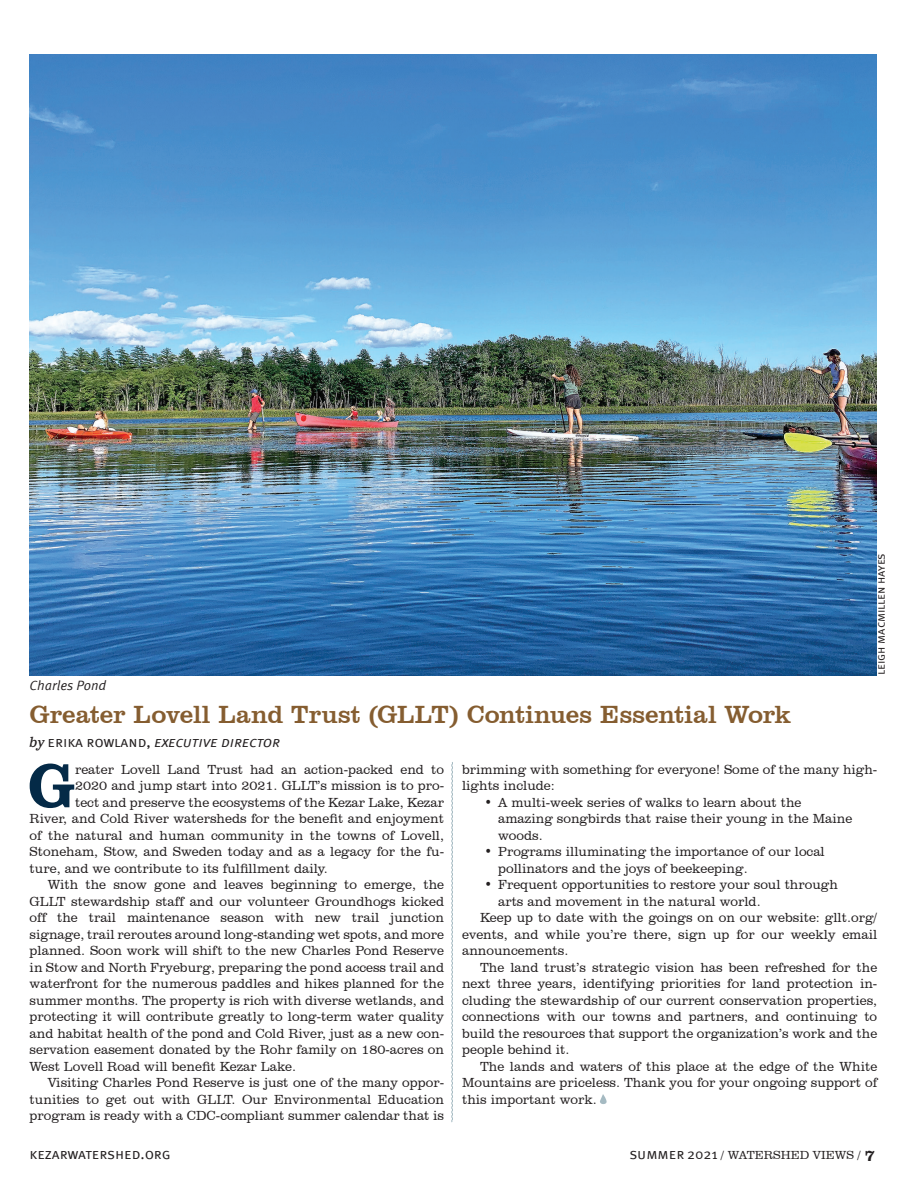
<style>
.page{position:relative;width:916px;height:1190px;background:#fff}
.page>*{position:absolute;margin:0;border:0;box-sizing:border-box;transform-origin:0 0}
.t1{font:800 62.7px "Clarendon BT";color:#042a47}
.t2{font:25.5px "Clarendon BT";letter-spacing:-.01em;color:#855d30}
.t3{font:15px "Meta Sc Offc Norm Ita";letter-spacing:-.005em;color:#231f20}
.t4{font:15px "Meta Sc Offc Norm";letter-spacing:-.005em;color:#231f20}
.t5{font:300 13.5px/16.5px "Clarendon BT";color:#231f20}
.t6{font:13.5px "Meta Offc Norm Ita";color:#231f20}
.t7{font:300 12px "Clarendon BT";color:#231f20}
.t8{font:12px "Meta Sc Offc Norm";letter-spacing:-.005em;color:#231f20}
.s1{font-family:"Clarendon Text Pro";font-style:italic;font-size:13.5px}
.s2{font-family:"Meta Sc Offc Norm"}
.s3{font-family:"Meta Sc Offc Norm";font-weight:400;font-size:15px}
.s4{font-family:"Meta Sc Offc Norm";font-weight:400;font-size:14.7px}
.s5{font-weight:800;font-size:16.5px}
</style>
<div class="page">
<svg style="left:600px;top:1094px;width:7px;height:10px"></svg>
<svg style="left:451px;top:762px;width:2px;height:361px"></svg>
<img style="left:30px;top:54px;width:846px;height:621px">
<p class="t6" style="left:30px;top:677px;width:78px">Charles Pond</p>
<p class="t8" style="left:873px;top:675px;width:124px;rotate:-90deg">leigh macmillen hayes</p>
<h2 class="t2" style="left:30px;top:698px;width:762px">Greater Lovell Land Trust (GLLT) Continues Essential Work</h2>
<p class="t3" style="left:30px;top:733px;width:251px"><span class="s1">by</span> <span class="s2">erika rowland,</span> executive director</p>
<p class="t5" style="left:462px;top:761px;width:416px">brimming with something for everyone! Some of the many high&shy;lights include:</p>
<p class="t5" style="left:498px;top:794px;width:355px;text-indent:-14px">• A multi-week series of walks to learn about the amazing songbirds that raise their young in the Maine woods.</p>
<p class="t5" style="left:498px;top:843px;width:328px;text-indent:-14px">• Programs illuminating the importance of our local pollinators and the joys of beekeeping.</p>
<p class="t5" style="left:484px;top:876px;width:354px">• Frequent opportunities to restore your soul through</p>
<p class="t5" style="left:498px;top:893px;width:264px">arts and movement in the natural world.</p>
<p class="t5" style="left:480px;top:909px;width:398px">Keep up to date with the goings on on our website: gllt.org/</p>
<p class="t5" style="left:462px;top:926px;width:416px">events, and while you’re there, sign up for our weekly email</p>
<p class="t5" style="left:462px;top:942px;width:108px">announcements.</p>
<p class="t5" style="left:480px;top:959px;width:398px">The land trust’s strategic vision has been refreshed for the</p>
<p class="t5" style="left:462px;top:975px;width:416px">next three years, identifying priorities for land protection in-</p>
<p class="t5" style="left:462px;top:992px;width:416px">cluding the stewardship of our current conservation properties,</p>
<p class="t5" style="left:462px;top:1008px;width:416px">connections with our towns and partners, and continuing to</p>
<p class="t5" style="left:462px;top:1025px;width:416px">build the resources that support the organization’s work and the</p>
<p class="t5" style="left:462px;top:1041px;width:109px">people behind it.</p>
<p class="t5" style="left:480px;top:1058px;width:398px">The lands and waters of this place at the edge of the White</p>
<p class="t5" style="left:462px;top:1074px;width:416px">Mountains are priceless. Thank you for your ongoing support of</p>
<p class="t5" style="left:462px;top:1091px;width:136px">this important work.</p>
<h1 class="t1" style="left:27px;top:746px;width:50px">G</h1>
<p class="t5" style="left:75px;top:761px;width:370px">reater Lovell Land Trust had an action-packed end to</p>
<p class="t5" style="left:75px;top:777px;width:370px">2020 and jump start into 2021. GLLT’s mission is to pro-</p>
<p class="t5" style="left:75px;top:794px;width:370px">tect and preserve the ecosystems of the Kezar Lake, Kezar</p>
<p class="t5" style="left:30px;top:810px;width:416px">River, and Cold River watersheds for the benefit and enjoyment</p>
<p class="t5" style="left:30px;top:827px;width:416px">of the natural and human community in the towns of Lovell,</p>
<p class="t5" style="left:30px;top:843px;width:415px">Stoneham, Stow, and Sweden today and as a legacy for the fu-</p>
<p class="t5" style="left:30px;top:860px;width:299px">ture, and we contribute to its fulfillment daily.</p>
<p class="t5" style="left:48px;top:876px;width:398px">With the snow gone and leaves beginning to emerge, the</p>
<p class="t5" style="left:30px;top:893px;width:416px">GLLT stewardship staff and our volunteer Groundhogs kicked</p>
<p class="t5" style="left:30px;top:909px;width:415px">off the trail maintenance season with new trail junction</p>
<p class="t5" style="left:30px;top:926px;width:416px">signage, trail reroutes around long-standing wet spots, and more</p>
<p class="t5" style="left:30px;top:942px;width:416px">planned. Soon work will shift to the new Charles Pond Reserve</p>
<p class="t5" style="left:30px;top:959px;width:416px">in Stow and North Fryeburg, preparing the pond access trail and</p>
<p class="t5" style="left:30px;top:975px;width:415px">waterfront for the numerous paddles and hikes planned for the</p>
<p class="t5" style="left:30px;top:992px;width:416px">summer months. The property is rich with diverse wetlands, and</p>
<p class="t5" style="left:30px;top:1008px;width:416px">protecting it will contribute greatly to long-term water quality</p>
<p class="t5" style="left:30px;top:1025px;width:415px">and habitat health of the pond and Cold River, just as a new con-</p>
<p class="t5" style="left:30px;top:1041px;width:416px">servation easement donated by the Rohr family on 180-acres on</p>
<p class="t5" style="left:30px;top:1058px;width:268px">West Lovell Road will benefit Kezar Lake.</p>
<p class="t5" style="left:48px;top:1074px;width:397px">Visiting Charles Pond Reserve is just one of the many oppor-</p>
<p class="t5" style="left:30px;top:1091px;width:416px">tunities to get out with GLLT. Our Environmental Education</p>
<p class="t5" style="left:30px;top:1107px;width:415px">program is ready with a CDC-compliant summer calendar that is</p>
<p class="t4" style="left:30px;top:1145px;width:143px">kezarwatershed.org</p>
<p class="t7" style="left:629px;top:1148px;width:247px"><span class="s3">summer</span> <span class="s4">2021</span> / WATERSHED VIEWS / <span class="s5">7</span></p>
</div>
